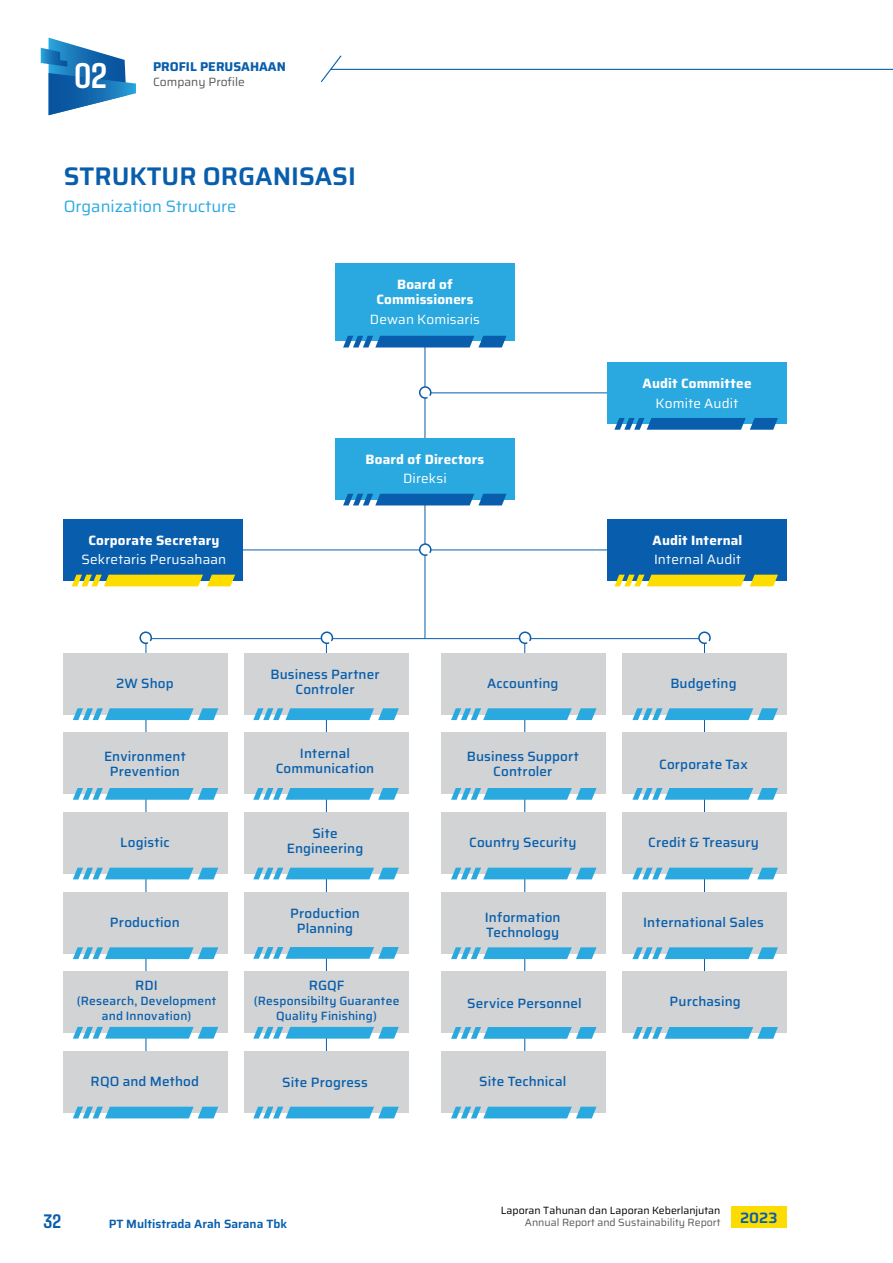
<style>
.page{position:relative;width:893px;height:1263px;background:#fff}
.page>*{position:absolute;margin:0;border:0;box-sizing:border-box;transform-origin:0 0}
.t1{font:700 35.7px "Agdasima";color:#fff}
.t2{font:100 25.5px "Saira";color:#085eac}
.t3{font:700 19.5px "Agdasima";color:#085eac}
.t4{font:100 16.5px "Saira";color:#2aa9e0}
.t5{font:100 15px "Saira";color:#085eac}
.t6{font:100 13.5px/15px "Saira";letter-spacing:.01em;color:#085eac;text-align:center}
.t7{font:100 13.5px/19.5px "Saira";letter-spacing:.01em;color:#fff;text-align:center}
.t8{font:100 12.75px "Saira";color:#085eac}
.t9{font:100 12px/15px "Saira";letter-spacing:.01em;color:#085eac;text-align:center}
.t10{font:100 12px "Saira";color:#58595b}
.t11{font:100 10.5px "Saira";color:#000}
.t12{font:100 10.5px "Saira";color:#58595b}
</style>
<div class="page">
<div style="left:731px;top:1207px;width:56px;height:21px;background:#fddd00"></div>
<svg style="left:41px;top:38px;width:95px;height:77px"></svg>
<svg style="left:320px;top:55px;width:23px;height:28px"></svg>
<hr style="left:331px;top:69px;width:562px;height:1px;background:#085eac">
<hr style="left:425px;top:322px;width:1px;height:316px;background:#085eac">
<hr style="left:425px;top:392px;width:182px;height:1px;background:#085eac">
<hr style="left:236px;top:549px;width:382px;height:1px;background:#085eac">
<svg style="left:145px;top:638px;width:560px;height:426px"></svg>
<svg style="left:419px;top:385px;width:13px;height:14px"></svg>
<svg style="left:418px;top:543px;width:14px;height:14px"></svg>
<svg style="left:139px;top:631px;width:14px;height:14px"></svg>
<svg style="left:320px;top:631px;width:14px;height:14px"></svg>
<svg style="left:518px;top:631px;width:14px;height:14px"></svg>
<svg style="left:697px;top:631px;width:14px;height:14px"></svg>
<div style="left:335px;top:264px;width:180px;height:77px;background:#2aa9e0"></div>
<svg style="left:343px;top:336px;width:164px;height:11px"></svg>
<div style="left:607px;top:363px;width:180px;height:61px;background:#2aa9e0"></div>
<svg style="left:614px;top:418px;width:164px;height:12px"></svg>
<div style="left:607px;top:519px;width:180px;height:61px;background:#085eac"></div>
<svg style="left:614px;top:575px;width:164px;height:11px"></svg>
<div style="left:64px;top:519px;width:179px;height:61px;background:#085eac"></div>
<svg style="left:72px;top:575px;width:163px;height:11px"></svg>
<div style="left:335px;top:438px;width:180px;height:62px;background:#2aa9e0"></div>
<svg style="left:343px;top:494px;width:164px;height:11px"></svg>
<div style="left:64px;top:653px;width:164px;height:61px;background:#d1d3d4"></div>
<svg style="left:73px;top:708px;width:145px;height:12px"></svg>
<div style="left:64px;top:733px;width:164px;height:61px;background:#d1d3d4"></div>
<svg style="left:73px;top:788px;width:145px;height:12px"></svg>
<div style="left:64px;top:812px;width:164px;height:61px;background:#d1d3d4"></div>
<svg style="left:73px;top:868px;width:145px;height:11px"></svg>
<div style="left:64px;top:892px;width:164px;height:61px;background:#d1d3d4"></div>
<svg style="left:73px;top:947px;width:145px;height:12px"></svg>
<div style="left:64px;top:972px;width:164px;height:61px;background:#d1d3d4"></div>
<svg style="left:73px;top:1027px;width:145px;height:12px"></svg>
<div style="left:64px;top:1051px;width:164px;height:61px;background:#d1d3d4"></div>
<svg style="left:73px;top:1107px;width:145px;height:11px"></svg>
<div style="left:244px;top:1051px;width:164px;height:61px;background:#d1d3d4"></div>
<svg style="left:253px;top:1107px;width:146px;height:11px"></svg>
<div style="left:244px;top:972px;width:164px;height:61px;background:#d1d3d4"></div>
<svg style="left:253px;top:1027px;width:146px;height:12px"></svg>
<div style="left:244px;top:892px;width:164px;height:61px;background:#d1d3d4"></div>
<svg style="left:253px;top:947px;width:146px;height:12px"></svg>
<div style="left:244px;top:812px;width:164px;height:61px;background:#d1d3d4"></div>
<svg style="left:253px;top:868px;width:146px;height:11px"></svg>
<div style="left:244px;top:733px;width:164px;height:61px;background:#d1d3d4"></div>
<svg style="left:253px;top:788px;width:146px;height:12px"></svg>
<div style="left:244px;top:653px;width:164px;height:61px;background:#d1d3d4"></div>
<svg style="left:253px;top:708px;width:146px;height:12px"></svg>
<div style="left:442px;top:653px;width:164px;height:61px;background:#d1d3d4"></div>
<svg style="left:451px;top:708px;width:145px;height:12px"></svg>
<div style="left:622px;top:653px;width:165px;height:61px;background:#d1d3d4"></div>
<svg style="left:632px;top:708px;width:146px;height:12px"></svg>
<div style="left:442px;top:733px;width:164px;height:61px;background:#d1d3d4"></div>
<svg style="left:451px;top:788px;width:145px;height:12px"></svg>
<div style="left:622px;top:733px;width:165px;height:61px;background:#d1d3d4"></div>
<svg style="left:632px;top:788px;width:146px;height:12px"></svg>
<div style="left:442px;top:812px;width:164px;height:61px;background:#d1d3d4"></div>
<svg style="left:451px;top:868px;width:145px;height:11px"></svg>
<div style="left:622px;top:812px;width:165px;height:61px;background:#d1d3d4"></div>
<svg style="left:632px;top:868px;width:146px;height:11px"></svg>
<div style="left:442px;top:892px;width:164px;height:61px;background:#d1d3d4"></div>
<svg style="left:451px;top:947px;width:145px;height:12px"></svg>
<div style="left:622px;top:892px;width:165px;height:61px;background:#d1d3d4"></div>
<svg style="left:632px;top:947px;width:146px;height:12px"></svg>
<div style="left:442px;top:972px;width:164px;height:61px;background:#d1d3d4"></div>
<svg style="left:451px;top:1027px;width:145px;height:12px"></svg>
<div style="left:622px;top:972px;width:165px;height:61px;background:#d1d3d4"></div>
<svg style="left:632px;top:1027px;width:146px;height:12px"></svg>
<div style="left:442px;top:1051px;width:164px;height:61px;background:#d1d3d4"></div>
<svg style="left:451px;top:1107px;width:145px;height:11px"></svg>
<h1 class="t1" style="left:74px;top:56px;width:34px">02</h1>
<p class="t8" style="left:153px;top:56px;width:134px">PROFIL PERUSAHAAN</p>
<p class="t10" style="left:153px;top:72px;width:93px">Company Profile</p>
<h2 class="t2" style="left:64px;top:156px;width:294px">STRUKTUR ORGANISASI</h2>
<p class="t4" style="left:64px;top:193px;width:174px">Organization Structure</p>
<p class="t7" style="left:376px;top:276px;width:99px;line-height:15px">Board of<br>Commissioners</p>
<p class="t7" style="left:370px;top:309px;width:112px">Dewan Komisaris</p>
<p class="t7" style="left:81px;top:530px;width:146px">Corporate Secretary<br>Sekretaris Perusahaan</p>
<p class="t7" style="left:366px;top:449px;width:120px">Board of Directors<br>Direksi</p>
<p class="t7" style="left:642px;top:373px;width:111px">Audit Committee<br>Komite Audit</p>
<p class="t7" style="left:652px;top:530px;width:91px;text-align:left">Audit Internal<br>Internal Audit</p>
<p class="t6" style="left:116px;top:675px;width:59px">2W Shop</p>
<p class="t6" style="left:270px;top:666px;width:111px">Business Partner<br>Controler</p>
<p class="t6" style="left:487px;top:675px;width:73px">Accounting</p>
<p class="t6" style="left:670px;top:675px;width:68px">Budgeting</p>
<p class="t6" style="left:104px;top:748px;width:83px">Environment<br>Prevention</p>
<p class="t6" style="left:276px;top:745px;width:100px">Internal<br>Communication</p>
<p class="t6" style="left:467px;top:748px;width:113px">Business Support<br>Controler</p>
<p class="t6" style="left:659px;top:756px;width:90px">Corporate Tax</p>
<p class="t6" style="left:120px;top:834px;width:51px">Logistic</p>
<p class="t6" style="left:287px;top:825px;width:78px">Site<br>Engineering</p>
<p class="t6" style="left:469px;top:834px;width:109px">Country Security</p>
<p class="t6" style="left:648px;top:834px;width:112px">Credit &amp; Treasury</p>
<p class="t6" style="left:110px;top:914px;width:71px">Production</p>
<p class="t6" style="left:290px;top:905px;width:71px">Production<br>Planning</p>
<p class="t6" style="left:485px;top:909px;width:77px;text-align:left">Information<br>Technology</p>
<p class="t6" style="left:643px;top:914px;width:122px">International Sales</p>
<p class="t6" style="left:135px;top:977px;width:24px">RDI</p>
<p class="t9" style="left:77px;top:992px;width:141px">(Research, Development and Innovation)</p>
<p class="t6" style="left:309px;top:977px;width:37px">RGQF</p>
<p class="t9" style="left:254px;top:992px;width:147px">(Responsibilty Guarantee<br>Quality Finishing)</p>
<p class="t6" style="left:467px;top:995px;width:116px">Service Personnel</p>
<p class="t6" style="left:670px;top:993px;width:73px">Purchasing</p>
<p class="t6" style="left:91px;top:1073px;width:110px">RQO and Method</p>
<p class="t6" style="left:282px;top:1075px;width:87px">Site Progress</p>
<h3 class="t3" style="left:44px;top:1210px;width:19px">32</h3>
<p class="t9" style="left:109px;top:1216px;width:180px">PT Multistrada Arah Sarana Tbk</p>
<p class="t6" style="left:479px;top:1073px;width:89px">Site Technical</p>
<p class="t11" style="left:501px;top:1202px;width:221px">Laporan Tahunan dan Laporan Keberlanjutan</p>
<p class="t12" style="left:525px;top:1214px;width:197px">Annual Report and Sustainability Report</p>
<p class="t5" style="left:740px;top:1206px;width:39px">2023</p>
</div>
